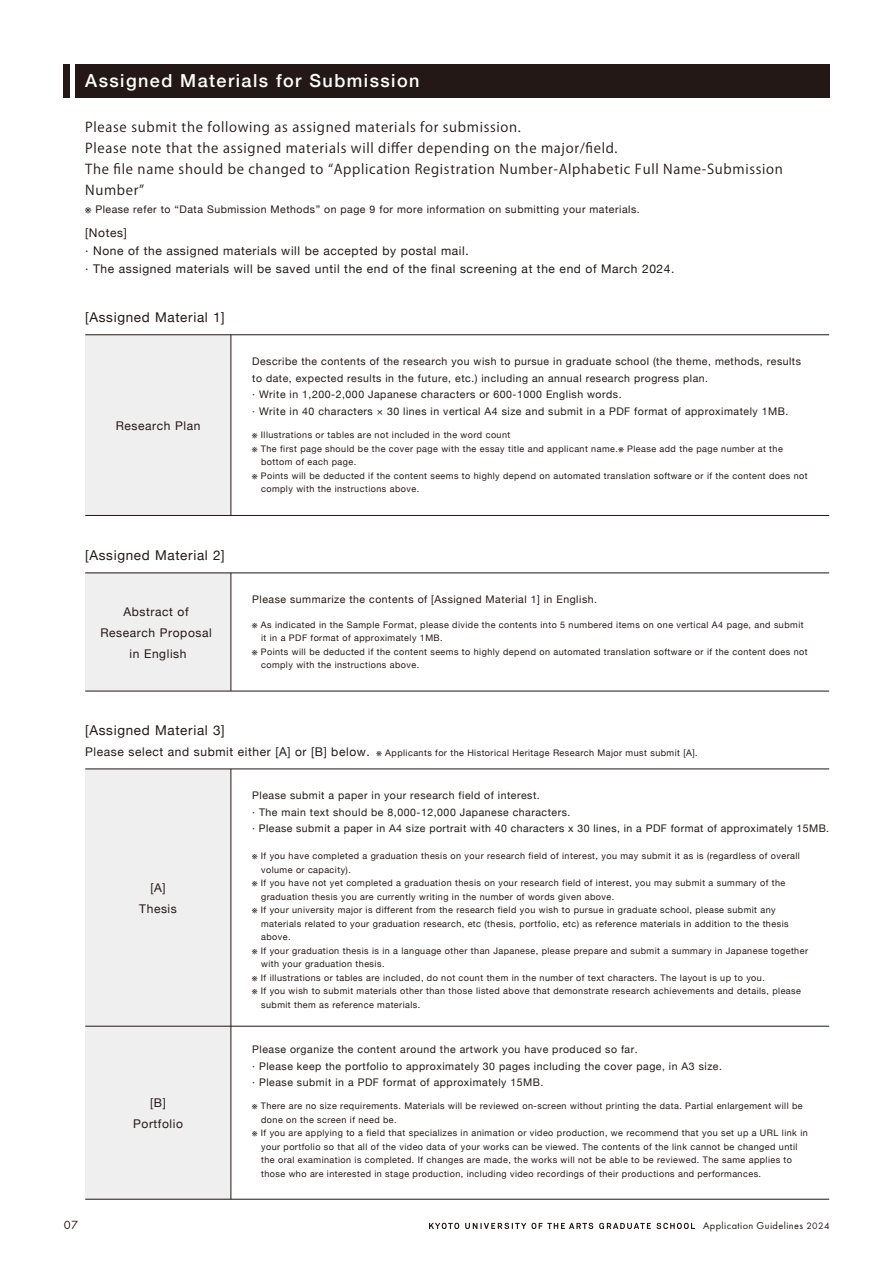
<style>
.page{position:relative;width:893px;height:1263px;background:#fff}
.page>*{position:absolute;margin:0;border:0;box-sizing:border-box;transform-origin:0 0}
.t1{font:500 18px "Helvetica Neue";letter-spacing:.08em;color:#fff}
.t2{font:13.5px/21px "Koz Go Pr 6 N";letter-spacing:.05em;color:#231815}
.t3{font:13.5px "Helvetica Neue";letter-spacing:.05em;color:#231815}
.t4{font:12.3px "Futura PT";color:#231815}
.t5{font:12px/21px "Helvetica Neue";letter-spacing:.05em;color:#231815;text-align:center}
.t6{font:10.5px/16.5px "Helvetica Neue";letter-spacing:.05em;color:#231815}
.t7{font:10.35px "Futura PT";letter-spacing:.04em;color:#231815}
.t8{font:9px "Helvetica Neue";letter-spacing:.05em;color:#231815}
.s1{font-size:12px}
.s2{font-size:9.6px}
</style>
<div class="page">
<svg style="left:599px;top:1223px;width:96px;height:6px"></svg>
<svg style="left:429px;top:1223px;width:30px;height:6px"></svg>
<svg style="left:465px;top:1223px;width:128px;height:6px"></svg>
<div style="left:75px;top:64px;width:754px;height:33px;background:#231815"></div>
<div style="left:64px;top:64px;width:6px;height:33px;background:#231815"></div>
<div style="left:85px;top:335px;width:146px;height:180px;background:#efefef"></div>
<hr style="left:85px;top:334px;width:744px;height:1px;background:#221714">
<hr style="left:85px;top:515px;width:744px;height:1px;background:#221714">
<hr style="left:231px;top:335px;width:1px;height:180px;background:#221714">
<div style="left:85px;top:573px;width:146px;height:118px;background:#efefef"></div>
<hr style="left:85px;top:573px;width:744px;height:1px;background:#221714">
<hr style="left:85px;top:691px;width:744px;height:1px;background:#221714">
<hr style="left:231px;top:573px;width:1px;height:118px;background:#221714">
<div style="left:85px;top:769px;width:146px;height:257px;background:#efefef"></div>
<div style="left:85px;top:1026px;width:146px;height:173px;background:#efefef"></div>
<hr style="left:85px;top:769px;width:744px;height:1px;background:#221714">
<hr style="left:85px;top:1199px;width:744px;height:1px;background:#221714">
<hr style="left:85px;top:1026px;width:744px;height:1px;background:#221714">
<hr style="left:231px;top:769px;width:1px;height:430px;background:#221714">
<h1 class="t1" style="left:85px;top:66px;width:336px">Assigned Materials for Submission</h1>
<p class="t2" style="left:85px;top:117px;width:699px">Please submit the following as assigned materials for submission.<br>Please note that the assigned materials will differ depending on the major/field.<br>The file name should be changed to “Application Registration Number-Alphabetic Full Name-Submission Number”</p>
<p class="t6" style="left:85px;top:202px;width:556px">※ Please refer to “Data Submission Methods” on page 9 for more information on submitting your materials.</p>
<h3 class="t5" style="left:85px;top:224px;width:591px;line-height:18px;text-align:left">[Notes]<br>· None of the assigned materials will be accepted by postal mail.<br>· The assigned materials will be saved until the end of the final screening at the end of March 2024.</h3>
<h2 class="t3" style="left:85px;top:308px;width:141px">[Assigned Material 1]</h2>
<h3 class="t5" style="left:116px;top:416px;width:86px">Research Plan</h3>
<h2 class="t3" style="left:85px;top:546px;width:141px">[Assigned Material 2]</h2>
<h3 class="t5" style="left:100px;top:602px;width:113px">Abstract of<br>Research Proposal in English</h3>
<p class="t6" style="left:252px;top:354px;width:550px">Describe the contents of the research you wish to pursue in graduate school (the theme, methods, results to date, expected results in the future, etc.) including an annual research progress plan.<br>· Write in 1,200-2,000 Japanese characters or 600-1000 English words.<br>· Write in 40 characters × 30 lines in vertical A4 size and submit in a PDF format of approximately 1MB.</p>
<p class="t8" style="left:252px;top:429px;width:260px">※ Illustrations or tables are not included in the word count</p>
<p class="t8" style="left:252px;top:442px;width:532px">※ The first page should be the cover page with the essay title and applicant name.※ Please add the page number at the</p>
<p class="t8" style="left:261px;top:456px;width:97px">bottom of each page.</p>
<p class="t8" style="left:252px;top:469px;width:557px">※ Points will be deducted if the content seems to highly depend on automated translation software or if the content does not</p>
<p class="t8" style="left:261px;top:483px;width:159px">comply with the instructions above.</p>
<p class="t6" style="left:252px;top:592px;width:346px">Please summarize the contents of [Assigned Material 1] in English.</p>
<p class="t8" style="left:252px;top:618px;width:553px">※ As indicated in the Sample Format, please divide the contents into 5 numbered items on one vertical A4 page, and submit</p>
<p class="t8" style="left:261px;top:632px;width:183px">it in a PDF format of approximately 1MB.</p>
<p class="t8" style="left:252px;top:645px;width:557px">※ Points will be deducted if the content seems to highly depend on automated translation software or if the content does not</p>
<p class="t8" style="left:261px;top:659px;width:159px">comply with the instructions above.</p>
<h2 class="t3" style="left:85px;top:721px;width:141px">[Assigned Material 3]</h2>
<p class="t8" style="left:85px;top:746px;width:614px"><span class="s1">Please select and submit either [A] or [B] below.</span> ※ Applicants for the Historical Heritage Research Major must submit [A].</p>
<h3 class="t5" style="left:139px;top:878px;width:39px">[A]<br>Thesis</h3>
<h3 class="t5" style="left:133px;top:1093px;width:51px">[B]<br>Portfolio</h3>
<p class="t6" style="left:252px;top:788px;width:579px">Please submit a paper in your research field of interest.<br>· The main text should be 8,000-12,000 Japanese characters.<br>· Please submit a paper in A4 size portrait with 40 characters x 30 lines, in a PDF format of approximately 15MB.</p>
<p class="t8" style="left:252px;top:850px;width:549px">※ If you have completed a graduation thesis on your research field of interest, you may submit it as is (regardless of overall</p>
<p class="t8" style="left:261px;top:863px;width:91px">volume or capacity).</p>
<p class="t8" style="left:252px;top:877px;width:535px">※ If you have not yet completed a graduation thesis on your research field of interest, you may submit a summary of the</p>
<p class="t8" style="left:261px;top:890px;width:354px">graduation thesis you are currently writing in the number of words given above.</p>
<p class="t8" style="left:252px;top:904px;width:525px">※ If your university major is different from the research field you wish to pursue in graduate school, please submit any</p>
<p class="t8" style="left:261px;top:917px;width:529px">materials related to your graduation research, etc (thesis, portfolio, etc) as reference materials in addition to the thesis</p>
<p class="t8" style="left:261px;top:931px;width:31px">above.</p>
<p class="t8" style="left:252px;top:944px;width:557px">※ If your graduation thesis is in a language other than Japanese, please prepare and submit a summary in Japanese together</p>
<p class="t8" style="left:261px;top:958px;width:125px">with your graduation thesis.</p>
<p class="t8" style="left:252px;top:971px;width:514px">※ If illustrations or tables are included, do not count them in the number of text characters. The layout is up to you.</p>
<p class="t8" style="left:252px;top:985px;width:550px">※ If you wish to submit materials other than those listed above that demonstrate research achievements and details, please</p>
<p class="t8" style="left:261px;top:998px;width:161px">submit them as reference materials.</p>
<p class="t6" style="left:252px;top:1042px;width:471px">Please organize the content around the artwork you have produced so far.<br>· Please keep the portfolio to approximately 30 pages including the cover page, in A3 size. · Please submit in a PDF format of approximately 15MB.</p>
<p class="t8" style="left:252px;top:1099px;width:552px">※ There are no size requirements. Materials will be reviewed on-screen without printing the data. Partial enlargement will be</p>
<p class="t8" style="left:261px;top:1113px;width:137px">done on the screen if need be.</p>
<p class="t8" style="left:252px;top:1126px;width:557px">※ If you are applying to a field that specializes in animation or video production, we recommend that you set up a URL link in</p>
<p class="t8" style="left:261px;top:1140px;width:538px">your portfolio so that all of the video data of your works can be viewed. The contents of the link cannot be changed until</p>
<p class="t8" style="left:261px;top:1153px;width:532px">the oral examination is completed. If changes are made, the works will not be able to be reviewed. The same applies to</p>
<p class="t8" style="left:261px;top:1167px;width:501px">those who are interested in stage production, including video recordings of their productions and performances.</p>
<h3 class="t4" style="left:64px;top:1218px;width:16px">07</h3>
<p class="t7" style="left:703px;top:1219px;width:128px">Application Guidelines <span class="s2">2024</span></p>
</div>
